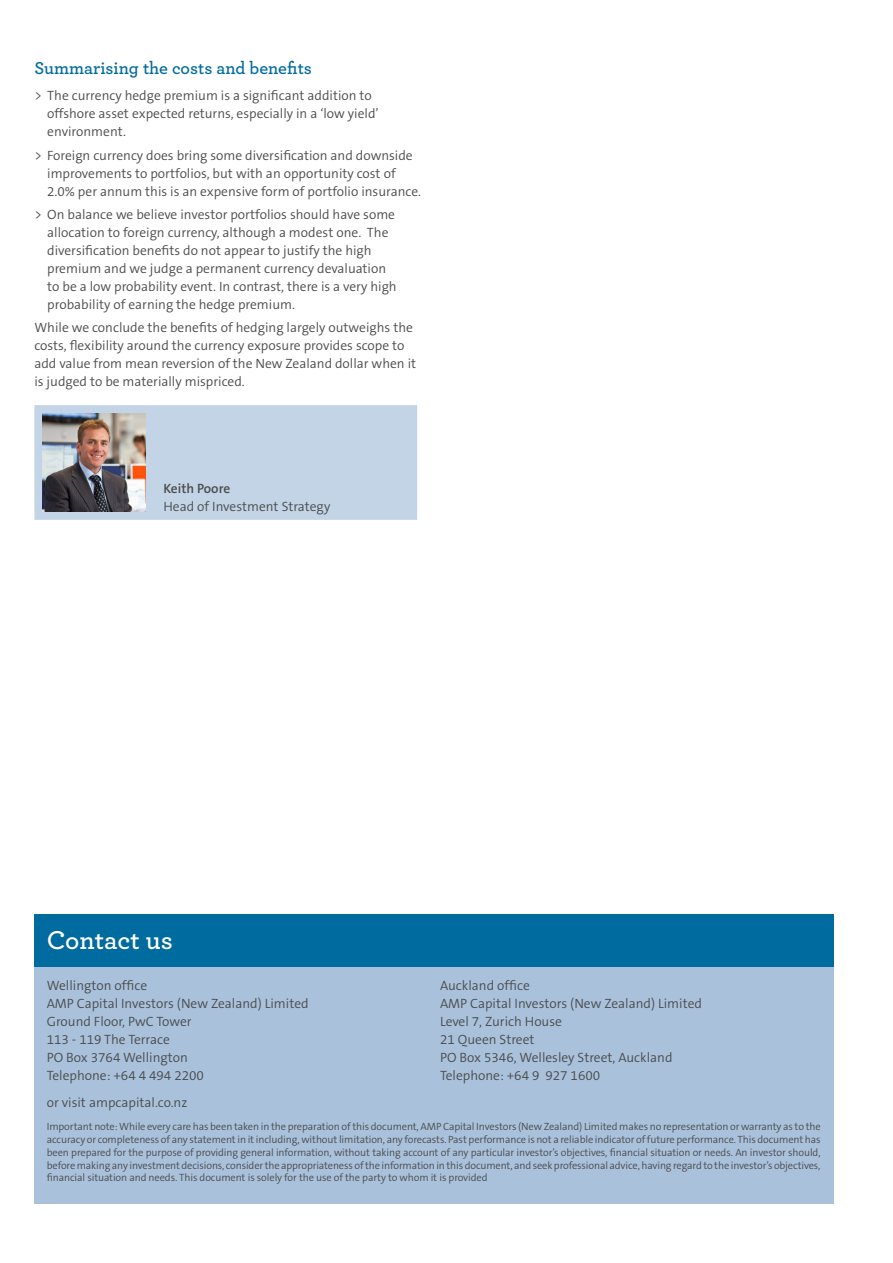
<style>
.page{position:relative;width:893px;height:1263px;background:#fff}
.page>*{position:absolute;margin:0;border:0;box-sizing:border-box;transform-origin:0 0}
.Main_Heading_2{font:27px "Archer Semibold LF";color:#fff}
.Heading_1{font:18px "Archer Semibold LF";color:#006b9f}
.Body_copy{font:300 13.5px/18px "The Sans B4";color:#4b4c4d}
.Disclaimer{font:300 10.5px/12.8px "The Sans B4";letter-spacing:-.01em;color:#4b4c4d;text-align:justify}
.s1{font-family:"The Sans B6";font-weight:600}
</style>
<div class="page">
<div style="left:34px;top:405px;width:383px;height:115px;background:#c2d4e5"></div>
<img style="left:43px;top:414px;width:102px;height:97px">
<div style="left:34px;top:914px;width:799px;height:53px;background:#006b9f"></div>
<div style="left:34px;top:967px;width:799px;height:152px;background:#a9c1db"></div>
<div style="left:34px;top:1118px;width:799px;height:85px;background:#a9c1db"></div>
<p class="Heading_1" style="left:34px;top:57px;width:279px">Summarising the costs and benefits</p>
<p class="Body_copy" style="left:47px;top:87px;width:333px;text-indent:-13px">&gt; The currency hedge premium is a significant addition to offshore asset expected returns, especially in a ‘low yield’ environment.</p>
<p class="Body_copy" style="left:47px;top:147px;width:375px;text-indent:-13px">&gt; Foreign currency does bring some diversification and downside improvements to portfolios, but with an opportunity cost of<br>2.0% per annum this is an expensive form of portfolio insurance.</p>
<p class="Body_copy" style="left:47px;top:206px;width:351px;text-indent:-13px">&gt; On balance we believe investor portfolios should have some allocation to foreign currency, although a modest one. The diversification benefits do not appear to justify the high premium and we judge a permanent currency devaluation to be a low probability event. In contrast, there is a very high probability of earning the hedge premium.</p>
<p class="Body_copy" style="left:34px;top:319px;width:383px">While we conclude the benefits of hedging largely outweighs the costs, flexibility around the currency exposure provides scope to add value from mean reversion of the New Zealand dollar when it is judged to be materially mispriced.</p>
<p class="Body_copy" style="left:163px;top:480px;width:169px"><span class="s1">Keith Poore<br></span>Head of Investment Strategy</p>
<p class="Main_Heading_2" style="left:47px;top:923px;width:128px">Contact us</p>
<p class="Body_copy" style="left:47px;top:977px;width:263px">Wellington office<br>AMP Capital Investors (New Zealand) Limited<br>Ground Floor, PwC Tower<br>113 - 119 The Terrace<br>PO Box 3764 Wellington<br>Telephone: +64 4 494 2200</p>
<p class="Body_copy" style="left:47px;top:1094px;width:142px">or visit ampcapital.co.nz</p>
<p class="Body_copy" style="left:440px;top:977px;width:263px">Auckland office<br>AMP Capital Investors (New Zealand) Limited<br>Level 7, Zurich House<br>21 Queen Street<br>PO Box 5346, Wellesley Street, Auckland<br>Telephone: +64 9 927 1600</p>
<p class="Disclaimer" style="left:47px;top:1121px;width:775px">Important note: While every care has been taken in the preparation of this document, AMP Capital Investors (New Zealand) Limited makes no representation or warranty as to the accuracy or completeness of any statement in it including, without limitation, any forecasts. Past performance is not a reliable indicator of future performance. This document has been prepared for the purpose of providing general information, without taking account of any particular investor’s objectives, financial situation or needs. An investor should, before making any investment decisions, consider the appropriateness of the information in this document, and seek professional advice, having regard to the investor’s objectives, financial situation and needs. This document is solely for the use of the party to whom it is provided</p>
</div>
